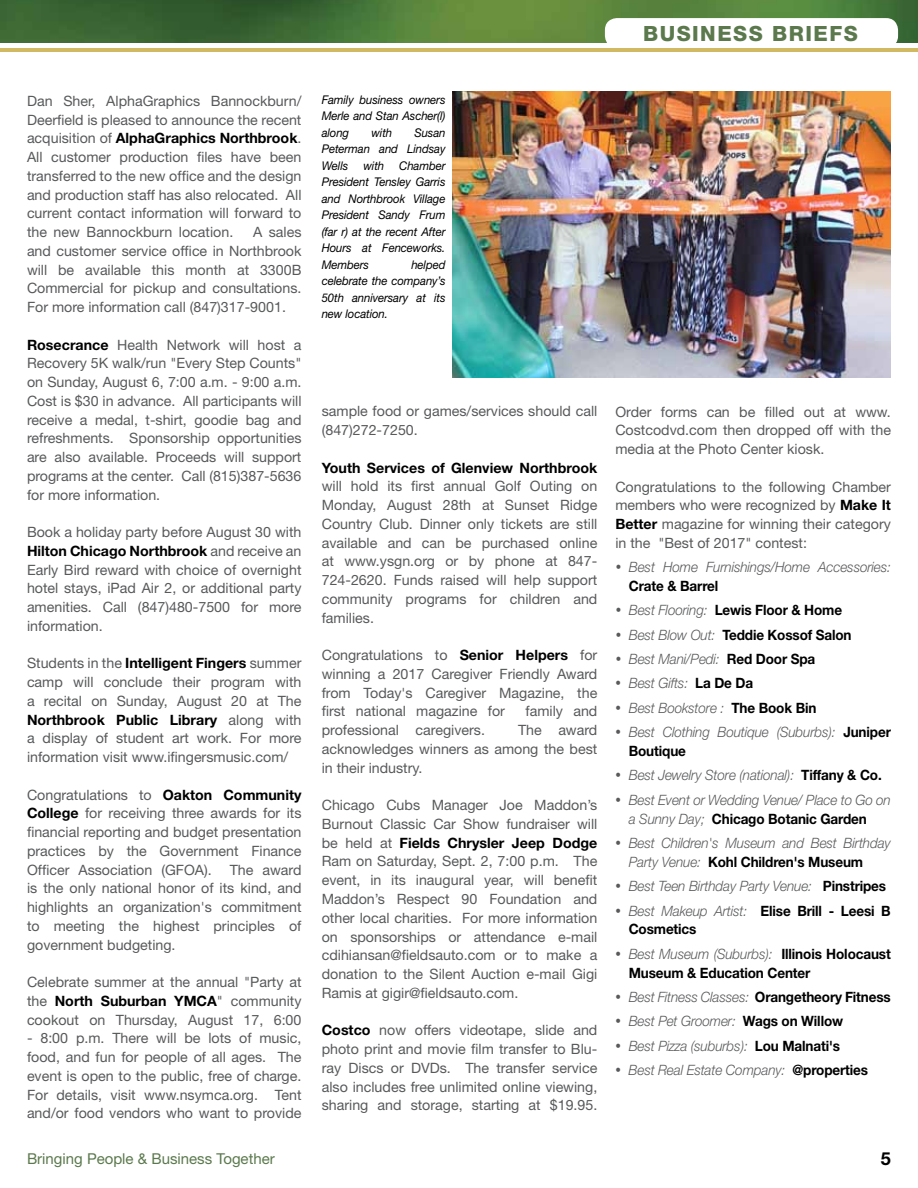
<style>
.page{position:relative;width:918px;height:1188px;background:#fff}
.page>*{position:absolute;margin:0;border:0;box-sizing:border-box;transform-origin:0 0}
.t1{font:800 21px "Helvetica Neue";letter-spacing:.07em;color:#5b794d}
.t2{font:700 18px "Helvetica Neue";color:#000}
.t3{font:15px "Helvetica Neue";color:#5b794d}
.t4{font:14.25px/18.8px "Helvetica Neue";color:#58595b;text-align:justify}
.t5{font:italic 300 14.25px/24.5px "Helvetica Neue";letter-spacing:-.01em;color:#58595b;scale:.95 1}
.t6{font:700 14.25px/24.5px "Helvetica Neue";letter-spacing:-.01em;color:#000;scale:.95 1}
.t7{font:700 14.25px "Helvetica Neue";letter-spacing:-.01em;color:#000}
.t8{font:italic 12px/16.5px "Helvetica Neue";letter-spacing:-.01em;color:#000;text-align:justify;scale:.95 1}
.s1{font-weight:700;color:#000}
.s2{font-weight:700;font-style:normal;color:#000}
.s3{font-weight:300;font-style:italic;color:#58595b}
</style>
<div class="page">
<hr style="left:0;top:49px;width:918px;height:3px;background:#d0b962">
<img style="left:0;top:0;width:918px;height:42px">
<div style="left:605px;top:18px;width:293px;height:30px;background:#fff;border-radius:12px"></div>
<img style="left:453px;top:92px;width:438px;height:286px">
<h1 class="t1" style="left:643px;top:21px;width:216px">BUSINESS BRIEFS</h1>
<p class="t4" style="left:27px;top:91px;width:276px">Dan Sher, AlphaGraphics Bannockburn/ Deerfield is pleased to announce the recent acquisition of <span class="s1">AlphaGraphics Northbrook</span>.<br>All customer production files have been transferred to the new office and the design and production staff has also relocated. All current contact information will forward to the new Bannockburn location.</p>
<p class="t4" style="left:27px;top:222px;width:276px;text-indent:226px">A sales and customer service office in Northbrook will be available this month at 3300B Commercial for pickup and consultations.<br>For more information call (847)317-9001.</p>
<p class="t4" style="left:27px;top:335px;width:276px"><span class="s1">Rosecrance</span> Health Network will host a Recovery 5K walk/run "Every Step Counts" on Sunday, August 6, 7:00 a.m. - 9:00 a.m.<br>Cost is $30 in advance. All participants will receive a medal, t-shirt, goodie bag and refreshments. Sponsorship opportunities are also available. Proceeds will support programs at the center. Call (815)387-5636 for more information.</p>
<p class="t4" style="left:27px;top:522px;width:276px">Book a holiday party before August 30 with <span class="s1">Hilton Chicago Northbrook</span> and receive an Early Bird reward with choice of overnight hotel stays, iPad Air 2, or additional party amenities. Call (847)480-7500 for more information.</p>
<p class="t4" style="left:27px;top:654px;width:276px">Students in the <span class="s1">Intelligent Fingers</span> summer camp will conclude their program with a recital on Sunday, August 20 at The <span class="s1">Northbrook Public Library</span> along with a display of student art work. For more information visit www.ifingersmusic.com/</p>
<p class="t4" style="left:27px;top:785px;width:276px">Congratulations to <span class="s1">Oakton Community College</span> for receiving three awards for its financial reporting and budget presentation practices by the Government Finance Officer Association (GFOA).</p>
<p class="t4" style="left:27px;top:860px;width:276px;text-indent:203px">The award is the only national honor of its kind, and highlights an organization's commitment to meeting the highest principles of government budgeting.</p>
<p class="t4" style="left:27px;top:972px;width:276px">Celebrate summer at the annual "Party at the <span class="s1">North Suburban YMCA</span>" community cookout on Thursday, August 17, 6:00</p>
<p class="t4" style="left:27px;top:1029px;width:276px">- 8:00 p.m. There will be lots of music, food, and fun for people of all ages. The event is open to the public, free of charge.<br>For details, visit www.nsymca.org. Tent and/or food vendors who want to provide</p>
<p class="t8" style="left:322px;top:91px;width:132px">Family business owners Merle and Stan Ascher(l) along</p>
<p class="t8" style="left:322px;top:124px;width:132px;text-indent:93px">Susan Peterman and Lindsay Wells</p>
<p class="t8" style="left:371px;top:124px;width:23px">with</p>
<p class="t8" style="left:322px;top:157px;width:132px;text-indent:78px">Chamber President Tensley Garris and Northbrook Village President Sandy Frum (far r) at the recent After Hours at Fenceworks.<br>Members</p>
<p class="t8" style="left:363px;top:157px;width:23px">with</p>
<p class="t8" style="left:322px;top:256px;width:132px;text-indent:90px">helped celebrate the company’s 50th anniversary at its new location.</p>
<p class="t4" style="left:322px;top:402px;width:277px">sample food or games/services should call (847)272-7250.</p>
<p class="t7" style="left:322px;top:459px;width:277px">Youth Services of Glenview Northbrook</p>
<p class="t4" style="left:322px;top:477px;width:277px">will hold its first annual Golf Outing on Monday, August 28th at Sunset Ridge Country Club. Dinner only tickets are still available and can be purchased online at www.ysgn.org or by phone at 847- 724-2620. Funds raised will help support community programs for children and families.</p>
<p class="t4" style="left:322px;top:646px;width:277px">Congratulations to <span class="s1">Senior Helpers</span> for winning a 2017 Caregiver Friendly Award from Today's Caregiver Magazine, the first national magazine for</p>
<p class="t4" style="left:526px;top:702px;width:73px">family and</p>
<p class="t4" style="left:322px;top:721px;width:165px">professional caregivers.</p>
<p class="t4" style="left:322px;top:721px;width:277px;text-indent:196px">The award acknowledges winners as among the best in their industry.</p>
<p class="t4" style="left:322px;top:796px;width:277px">Chicago Cubs Manager Joe Maddon’s Burnout Classic Car Show fundraiser will be held at <span class="s1">Fields Chrysler Jeep Dodge </span>Ram on Saturday, Sept. 2, 7:00 p.m. The event, in its inaugural year, will benefit Maddon’s Respect 90 Foundation and other local charities. For more information on sponsorships or attendance e-mail cdihiansan@fieldsauto.com or to make a donation to the Silent Auction e-mail Gigi Ramis at gigir@fieldsauto.com.</p>
<p class="t4" style="left:322px;top:1021px;width:277px"><span class="s1">Costco</span> now offers videotape, slide and photo print and movie film transfer to Blu&shy;ray Discs or DVDs. The transfer service also includes free unlimited online viewing, sharing and storage, starting at $19.95.</p>
<p class="t4" style="left:615px;top:402px;width:277px">Order forms can be filled out at www.<br>Costcodvd.com then dropped off with the media at the Photo Center kiosk.</p>
<p class="t4" style="left:615px;top:477px;width:277px">Congratulations to the following Chamber members who were recognized by <span class="s1">Make It Better</span> magazine for winning their category in the "Best of 2017" contest:</p>
<p class="t5" style="left:629px;top:554px;width:277px">Best Home Furnishings/Home Accessories:</p>
<p class="t5" style="left:629px;top:573px;width:277px"><span class="s2">Crate &amp; Barrel<br></span>Best Flooring: <span class="s2">Lewis Floor &amp; Home<br></span>Best Blow Out: <span class="s2">Teddie Kossof Salon<br></span>Best Mani/Pedi: <span class="s2">Red Door Spa<br></span>Best Gifts: <span class="s2">La De Da<br></span>Best Bookstore : <span class="s2">The Book Bin<br></span>Best Clothing Boutique (Suburbs): <span class="s2">Juniper</span></p>
<p class="t5" style="left:629px;top:738px;width:277px"><span class="s2">Boutique<br></span>Best Jewelry Store (national): <span class="s2">Tiffany &amp; Co.<br></span>Best Event or Wedding Venue/ Place to Go on</p>
<p class="t5" style="left:629px;top:806px;width:277px">a Sunny Day; <span class="s2">Chicago Botanic Garden<br></span>Best Children's Museum and Best Birthday</p>
<p class="t5" style="left:629px;top:849px;width:277px">Party Venue: <span class="s2">Kohl Children's Museum<br></span>Best Teen Birthday Party Venue: <span class="s2">Pinstripes<br></span>Best Makeup Artist: <span class="s2">Elise Brill - Leesi B</span></p>
<p class="t6" style="left:629px;top:917px;width:277px">Cosmetics<br><span class="s3">Best Museum (Suburbs):</span> Illinois Holocaust</p>
<p class="t6" style="left:629px;top:960px;width:277px">Museum &amp; Education Center<br><span class="s3">Best Fitness Classes:</span> Orangetheory Fitness <span class="s3">Best Pet Groomer:</span> Wags on Willow<br><span class="s3">Best Pizza (suburbs):</span> Lou Malnati's<br><span class="s3">Best Real Estate Company:</span> @properties</p>
<p class="t3" style="left:27px;top:1149px;width:249px">Bringing People &amp; Business Together</p>
<p class="t2" style="left:881px;top:1147px;width:12px">5</p>
</div>
